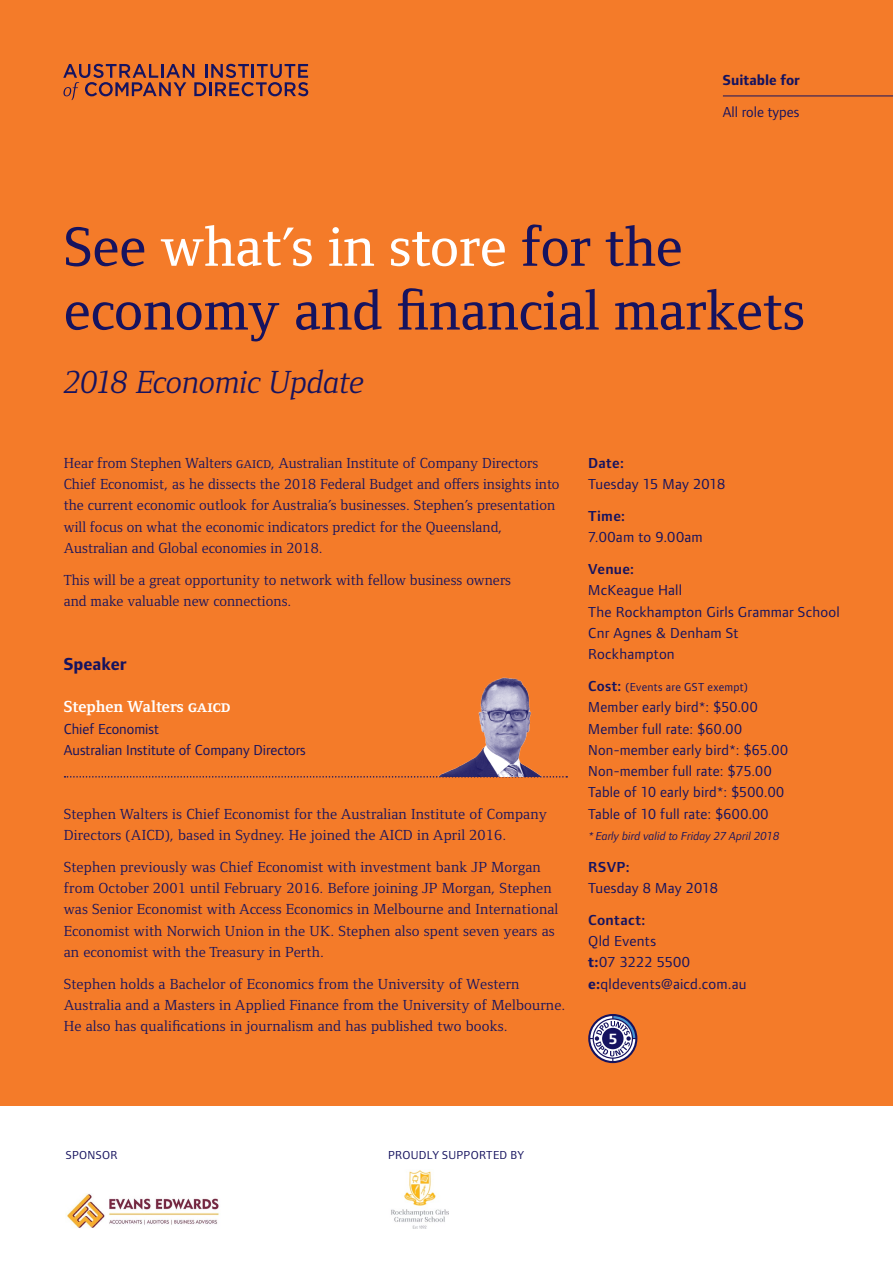
<style>
.page{position:relative;width:893px;height:1263px;background:#fff}
.page>*{position:absolute;margin:0;border:0;box-sizing:border-box;transform-origin:0 0}
.t1{font:500 57px/63.8px "Foundry Form Serif";color:#16135f}
.t2{font:italic 33px "Foundry Form Serif";color:#16135f}
.t3{font:700 18px "Foundry Form Sans";color:#16135f}
.t4{font:700 16.5px "Foundry Form Serif";color:#fff}
.t5{font:700 15.3px "Foundry Form Sans";color:#fff}
.t6{font:15px/21.3px "Foundry Form Serif";letter-spacing:.01em;color:#16135f}
.t7{font:15px/21.3px "Foundry Form Sans";letter-spacing:.01em;color:#16135f}
.t8{font:600 15px "Foundry Form Sans";letter-spacing:.02em;color:#16135f}
.t9{font:700 15px "Foundry Form Sans";color:#16135f}
.t10{font:12px "Foundry Form Sans";letter-spacing:.025em;color:#16135f}
.t11{font:italic 12px "Foundry Form Sans";color:#16135f}
.s1{color:#fff}
.s2{font-weight:600;font-size:15px}
.s3{font-weight:700}
</style>
<div class="page">
<div style="left:0;top:0;width:893px;height:1106px;background:#f47b29"></div>
<svg style="left:63px;top:64px;width:245px;height:36px"></svg>
<hr style="left:723px;top:96px;width:170px;height:1px;background:#16135f">
<svg style="left:65px;top:776px;width:502px;height:1px"></svg>
<img style="left:66px;top:1194px;width:153px;height:34px">
<img style="left:391px;top:1170px;width:58px;height:58px">
<svg style="left:588px;top:1014px;width:49px;height:49px"></svg>
<svg style="left:590px;top:1016px;width:45px;height:45px;background:#897c98"></svg>
<img style="left:439px;top:677px;width:102px;height:99px">
<p class="t9" style="left:723px;top:71px;width:78px">Suitable for</p>
<p class="t7" style="left:723px;top:101px;width:78px">All role types</p>
<h1 class="t1" style="left:64px;top:215px;width:743px">See <span class="s1">what’s in store</span> for the economy and financial markets</h1>
<h2 class="t2" style="left:64px;top:364px;width:302px">2018 Economic Update</h2>
<p class="t6" style="left:64px;top:452px;width:497px">Hear from Stephen Walters gAICD, Australian Institute of Company Directors Chief Economist, as he dissects the 2018 Federal Budget and offers insights into the current economic outlook for Australia’s businesses. Stephen’s presentation will focus on what the economic indicators predict for the Queensland, Australian and Global economies in 2018.</p>
<p class="t6" style="left:64px;top:569px;width:449px">This will be a great opportunity to network with fellow business owners and make valuable new connections.</p>
<p class="t3" style="left:64px;top:653px;width:64px">Speaker</p>
<p class="t4" style="left:64px;top:697px;width:168px">Stephen Walters gAICD</p>
<p class="t7" style="left:64px;top:718px;width:244px">Chief Economist<br>Australian Institute of Company Directors</p>
<p class="t6" style="left:64px;top:803px;width:485px">Stephen Walters is Chief Economist for the Australian Institute of Company<br>Directors (AICD), based in Sydney. He joined the AICD in April 2016.</p>
<p class="t6" style="left:64px;top:856px;width:496px">Stephen previously was Chief Economist with investment bank JP Morgan from October 2001 until February 2016. Before joining JP Morgan, Stephen was Senior Economist with Access Economics in Melbourne and International Economist with Norwich Union in the UK. Stephen also spent seven years as an economist with the Treasury in Perth.</p>
<p class="t6" style="left:64px;top:973px;width:503px">Stephen holds a Bachelor of Economics from the University of Western<br>Australia and a Masters in Applied Finance from the University of Melbourne.<br>He also has qualifications in journalism and has published two books.</p>
<p class="t8" style="left:588px;top:454px;width:37px">Date:</p>
<p class="t7" style="left:588px;top:473px;width:138px">Tuesday 15 May 2018</p>
<p class="t8" style="left:588px;top:507px;width:38px">Time:</p>
<p class="t7" style="left:588px;top:526px;width:116px">7.00am to 9.00am</p>
<p class="t8" style="left:588px;top:560px;width:47px">Venue:</p>
<p class="t7" style="left:588px;top:580px;width:253px">McKeague Hall<br>The Rockhampton Girls Grammar School<br>Cnr Agnes &amp; Denham St<br>Rockhampton</p>
<p class="t10" style="left:588px;top:680px;width:161px"><span class="s2">Cost:</span> (Events are GST exempt)</p>
<p class="t7" style="left:588px;top:697px;width:201px">Member early bird*: $50.00<br>Member full rate: $60.00<br>Non-member early bird*: $65.00<br>Non-member full rate: $75.00<br>Table of 10 early bird*: $500.00<br>Table of 10 full rate: $600.00</p>
<p class="t11" style="left:588px;top:829px;width:193px">*Early bird valid to Friday 27 April 2018</p>
<p class="t8" style="left:588px;top:858px;width:43px">RSVP:</p>
<p class="t7" style="left:588px;top:877px;width:131px">Tuesday 8 May 2018</p>
<p class="t8" style="left:588px;top:911px;width:59px">Contact:</p>
<p class="t7" style="left:588px;top:930px;width:160px">Qld Events<br><span class="s3">t:</span>07 3222 5500 <span class="s3">e:</span>qldevents@aicd.com.au</p>
<p class="t5" style="left:608px;top:1030px;width:11px">5</p>
<p class="t10" style="left:66px;top:1148px;width:53px">SPONSOR</p>
<p class="t10" style="left:388px;top:1148px;width:137px">PROUDLY SUPPORTED BY</p>
</div>
